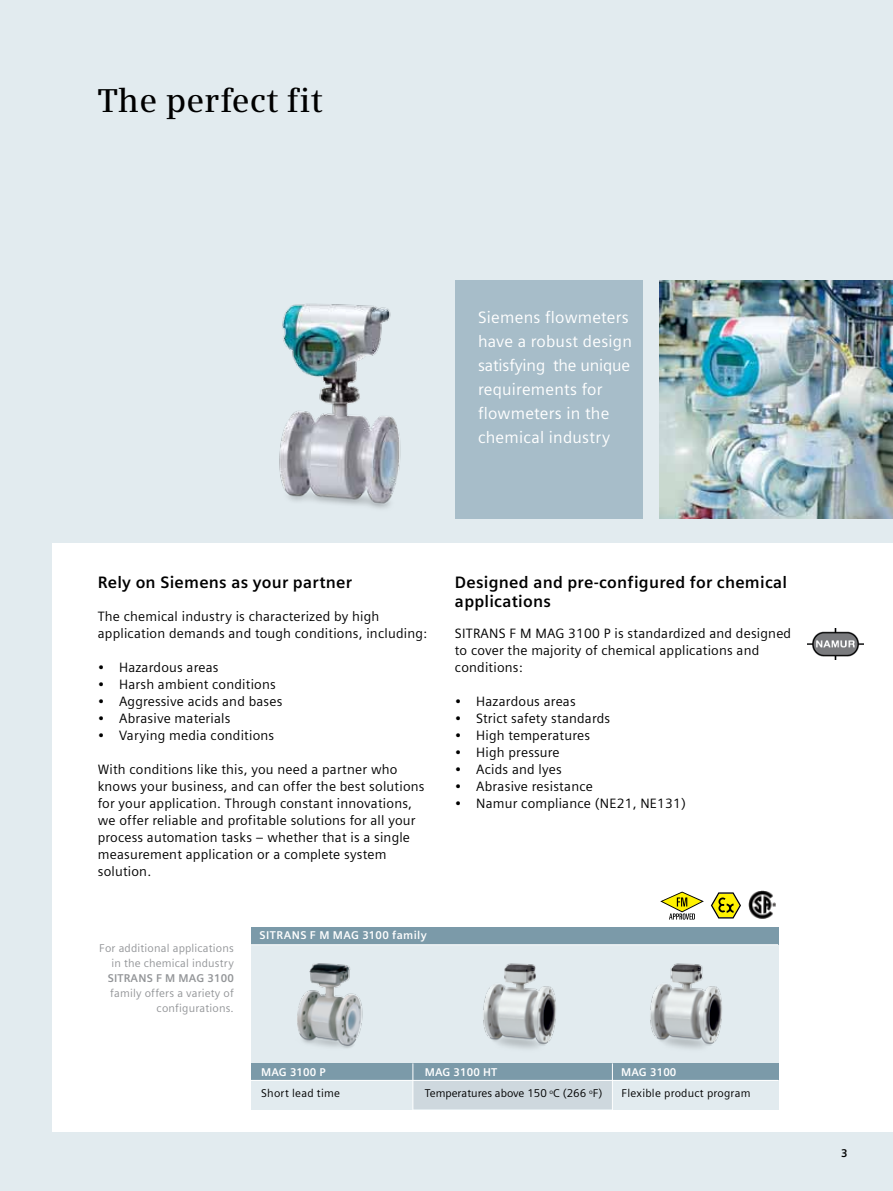
<style>
.page{position:relative;width:893px;height:1191px;background:#e2ebef}
.page>*{position:absolute;margin:0;border:0;box-sizing:border-box;transform-origin:0 0}
.t1{font:600 33px "Siemens Serif OT";letter-spacing:.005em;color:#000}
.t2{font:16.5px/24px "Siemens Sans OT";letter-spacing:.015em;color:#fff}
.t3{font:700 16.5px/19.2px "Siemens Sans OT";letter-spacing:.015em;color:#000}
.t4{font:13.5px/17px "Siemens Sans OT";letter-spacing:.015em;color:#000}
.t5{font:11.25px/14.9px "Siemens Sans OT";letter-spacing:.015em;color:#939598;text-align:right}
.t6{font:11.25px "Siemens Sans OT";letter-spacing:.02em;color:#000}
.t7{font:11.25px "Siemens Sans OT";color:#000}
.t8{font:700 11.25px "Siemens Sans OT";letter-spacing:.015em;color:#fff}
.t9{font:700 11.25px "Siemens Sans OT";letter-spacing:.04em;color:#fff}
.t10{font:700 11.25px "Siemens Sans OT";letter-spacing:.015em;color:#939598}
.t11{font:700 11.25px "Siemens Sans OT";color:#000}
</style>
<div class="page">
<div style="left:52px;top:543px;width:841px;height:589px;background:#fff"></div>
<img style="left:279px;top:303px;width:122px;height:206px">
<div style="left:251px;top:1063px;width:527px;height:46px;background:#e2ebef"></div>
<div style="left:413px;top:1080px;width:199px;height:29px;background:#ced8de"></div>
<div style="left:251px;top:944px;width:527px;height:119px;background:#e2ebef"></div>
<div style="left:251px;top:927px;width:527px;height:17px;background:#7b9aa9"></div>
<div style="left:251px;top:1063px;width:527px;height:17px;background:#7b9aa9"></div>
<img style="left:297px;top:963px;width:66px;height:85px">
<img style="left:650px;top:963px;width:72px;height:86px">
<hr style="left:251px;top:1080px;width:527px;height:1px;background:#fff">
<hr style="left:412px;top:1063px;width:1px;height:51px;background:#fff">
<hr style="left:612px;top:1063px;width:1px;height:51px;background:#fff">
<hr style="left:251px;top:944px;width:527px;height:1px;background:#fff">
<img style="left:483px;top:963px;width:73px;height:86px">
<img style="left:659px;top:281px;width:233px;height:238px">
<div style="left:455px;top:281px;width:187px;height:238px;background:#a7bdc9"></div>
<svg style="left:711px;top:892px;width:30px;height:26px"></svg>
<svg style="left:660px;top:891px;width:44px;height:28px"></svg>
<img style="left:748px;top:891px;width:28px;height:28px">
<img style="left:808px;top:628px;width:55px;height:31px">
<hr style="left:892px;top:0;width:1px;height:935px;background:#7b9aa9">
<h1 class="t1" style="left:98px;top:81px;width:226px">The perfect fit</h1>
<p class="t2" style="left:478px;top:305px;width:156px">Siemens flowmeters have a robust design satisfying the unique requirements for flowmeters in the chemical industry</p>
<p class="t3" style="left:98px;top:573px;width:256px">Rely on Siemens as your partner</p>
<p class="t4" style="left:98px;top:608px;width:331px">The chemical industry is characterized by high application demands and tough conditions, including:</p>
<p class="t4" style="left:98px;top:659px;width:122px">• Hazardous areas</p>
<p class="t4" style="left:98px;top:676px;width:180px">• Harsh ambient conditions</p>
<p class="t4" style="left:98px;top:693px;width:186px">• Aggressive acids and bases</p>
<p class="t4" style="left:98px;top:710px;width:134px">• Abrasive materials</p>
<p class="t4" style="left:98px;top:727px;width:178px">• Varying media conditions</p>
<p class="t4" style="left:98px;top:761px;width:328px">With conditions like this, you need a partner who knows your business, and can offer the best solutions for your application. Through constant innovations, we offer reliable and profitable solutions for all your process automation tasks – whether that is a single measurement application or a complete system solution.</p>
<p class="t5" style="left:99px;top:941px;width:136px">For additional applications in the chemical industry</p>
<p class="t10" style="left:108px;top:972px;width:128px">SITRANS F M MAG 3100</p>
<p class="t5" style="left:110px;top:985px;width:125px">family offers a variety of configurations.</p>
<p class="t9" style="left:259px;top:929px;width:169px">SITRANS F M MAG 3100 family</p>
<p class="t3" style="left:455px;top:572px;width:334px">Designed and pre-configured for chemical applications</p>
<p class="t4" style="left:455px;top:625px;width:338px">SITRANS F M MAG 3100 P is standardized and designed to cover the majority of chemical applications and conditions:</p>
<p class="t4" style="left:455px;top:693px;width:122px">• Hazardous areas</p>
<p class="t4" style="left:455px;top:710px;width:157px">• Strict safety standards</p>
<p class="t4" style="left:455px;top:727px;width:137px">• High temperatures</p>
<p class="t4" style="left:455px;top:744px;width:106px">• High pressure</p>
<p class="t4" style="left:455px;top:761px;width:108px">• Acids and lyes</p>
<p class="t4" style="left:455px;top:778px;width:139px">• Abrasive resistance</p>
<p class="t4" style="left:455px;top:795px;width:232px">• Namur compliance (NE21, NE131)</p>
<p class="t8" style="left:261px;top:1065px;width:66px">MAG 3100 P</p>
<p class="t8" style="left:425px;top:1065px;width:74px">MAG 3100 HT</p>
<p class="t8" style="left:621px;top:1065px;width:57px">MAG 3100</p>
<p class="t6" style="left:261px;top:1087px;width:80px">Short lead time</p>
<p class="t7" style="left:425px;top:1087px;width:179px">Temperatures above 150 <sup>o</sup>C (266 <sup>o</sup>F)</p>
<p class="t6" style="left:622px;top:1087px;width:131px">Flexible product program</p>
<p class="t11" style="left:841px;top:1146px;width:8px">3</p>
</div>
